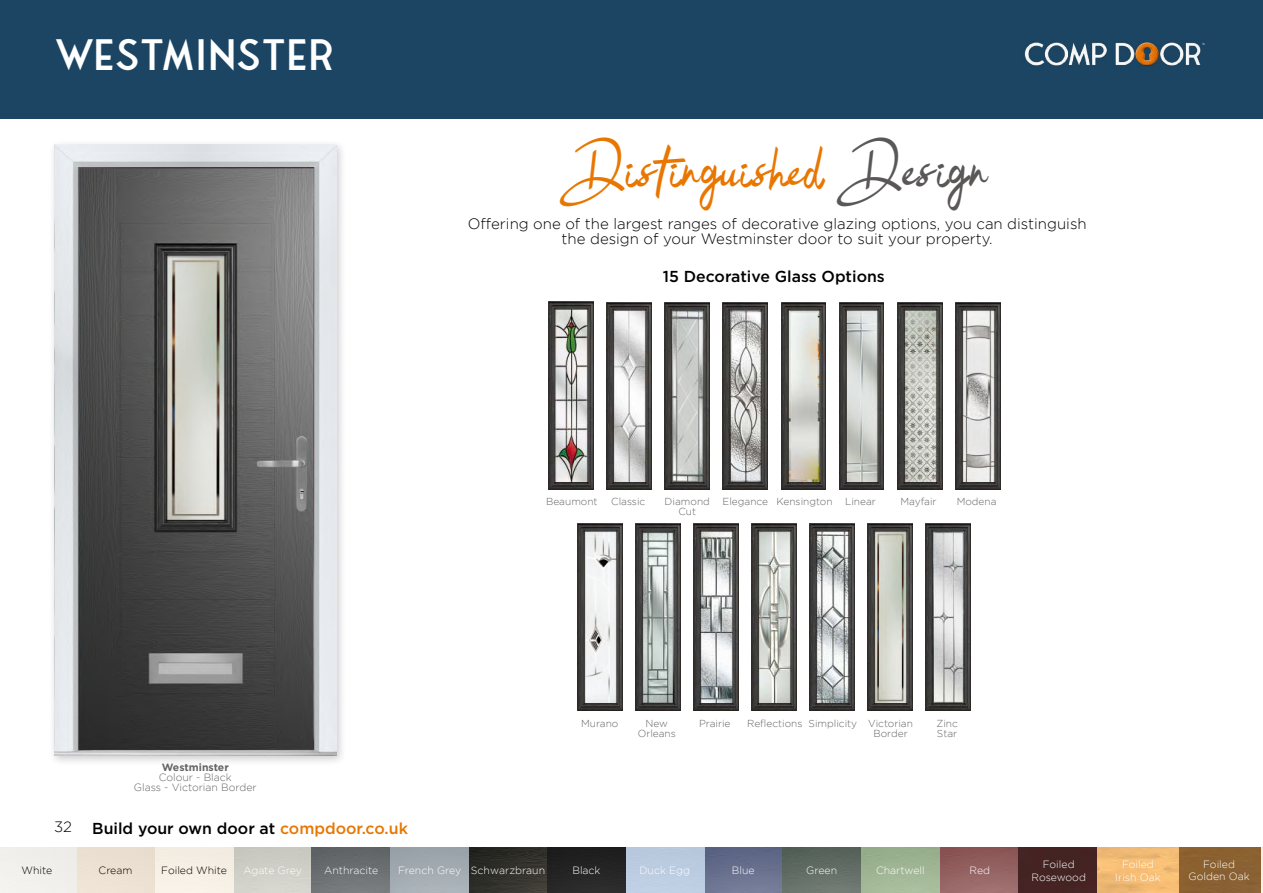
<style>
.page{position:relative;width:1263px;height:893px;background:#fff}
.page>*{position:absolute;margin:0;border:0;box-sizing:border-box;transform-origin:0 0}
.t1{font:300 42px "Fonseca";color:#fff}
.t2{font:40.8px "Bulgatti";letter-spacing:.04em;color:#e87600}
.t3{font:500 15.9px "Gotham";color:#000}
.t4{font:300 15px/15px "Gotham";color:#000;text-align:center}
.t5{font:300 10.5px/12.6px "Gotham";color:#fff;text-align:center}
.t6{font:300 10.5px/10.1px "Gotham";color:#666565;text-align:center}
.t7{font:300 10.5px "Gotham";color:#000}
.t8{font:700 10.5px "Gotham";color:#666565}
.t9{font:300 10.2px/9.8px "Gotham";color:#666565;text-align:center}
.s1{color:#5a5757}
.s2{color:#e87600}
</style>
<div class="page">
<div style="left:0;top:0;width:1263px;height:119px;background:#1b4563"></div>
<img style="left:1024px;top:42px;width:181px;height:24px">
<div style="left:48px;top:139px;width:299px;height:628px;background:#000;opacity:.2"></div>
<img style="left:54px;top:144px;width:283px;height:612px">
<img style="left:549px;top:302px;width:45px;height:187px">
<img style="left:607px;top:302px;width:45px;height:187px">
<img style="left:665px;top:302px;width:45px;height:187px">
<img style="left:723px;top:302px;width:45px;height:187px">
<img style="left:781px;top:302px;width:45px;height:187px">
<img style="left:839px;top:302px;width:45px;height:187px">
<img style="left:897px;top:302px;width:45px;height:187px">
<img style="left:955px;top:302px;width:45px;height:187px">
<img style="left:577px;top:524px;width:45px;height:187px">
<img style="left:635px;top:524px;width:45px;height:187px">
<img style="left:693px;top:524px;width:45px;height:187px">
<img style="left:751px;top:523px;width:45px;height:188px">
<img style="left:809px;top:524px;width:45px;height:187px">
<img style="left:867px;top:524px;width:45px;height:187px">
<img style="left:926px;top:524px;width:44px;height:187px">
<img style="left:0;top:847px;width:1263px;height:46px">
<h1 class="t1" style="left:54px;top:30px;width:282px">WESTMINSTER</h1>
<h2 class="t2" style="left:559px;top:152px;width:429px">Distinguished <span class="s1">Design</span></h2>
<h3 class="t4" style="left:468px;top:216px;width:620px">Offering one of the largest ranges of decorative glazing options, you can distinguish the design of your Westminster door to suit your property.</h3>
<h3 class="t3" style="left:663px;top:266px;width:223px">15 Decorative Glass Options</h3>
<p class="t8" style="left:162px;top:760px;width:68px">Westminster</p>
<p class="t6" style="left:134px;top:772px;width:124px">Colour - Black<br>Glass - Victorian Border</p>
<h3 class="t4" style="left:54px;top:819px;width:19px">32</h3>
<h3 class="t3" style="left:92px;top:817px;width:317px">Build your own door at <span class="s2">compdoor.co.uk</span></h3>
<p class="t9" style="left:546px;top:496px;width:53px">Beaumont</p>
<p class="t9" style="left:611px;top:497px;width:36px">Classic</p>
<p class="t9" style="left:665px;top:497px;width:47px">Diamond<br>Cut</p>
<p class="t9" style="left:723px;top:497px;width:155px">Elegance Kensington Linear</p>
<p class="t9" style="left:900px;top:497px;width:38px">Mayfair</p>
<p class="t9" style="left:957px;top:497px;width:41px">Modena</p>
<p class="t9" style="left:581px;top:718px;width:39px">Murano</p>
<p class="t9" style="left:638px;top:718px;width:40px">New<br>Orleans</p>
<p class="t9" style="left:699px;top:718px;width:33px">Prairie</p>
<p class="t9" style="left:873px;top:718px;width:41px;text-align:left;text-indent:-126px">Reflections Simplicity Victorian<br>Border</p>
<p class="t9" style="left:936px;top:718px;width:23px;text-align:left">Zinc<br>Star</p>
<p class="t5" style="left:969px;top:864px;width:22px">Red</p>
<p class="t5" style="left:1115px;top:858px;width:47px">Foiled<br>Irish Oak</p>
<p class="t5" style="left:1188px;top:858px;width:63px">Foiled<br>Golden Oak</p>
<p class="t7" style="left:22px;top:865px;width:32px">White</p>
<p class="t7" style="left:99px;top:865px;width:35px">Cream</p>
<p class="t7" style="left:161px;top:865px;width:67px">Foiled White</p>
<p class="t5" style="left:243px;top:864px;width:60px">Agate Grey</p>
<p class="t5" style="left:324px;top:864px;width:56px">Anthracite</p>
<p class="t5" style="left:398px;top:864px;width:149px">French Grey Schwarzbraun</p>
<p class="t5" style="left:572px;top:864px;width:30px">Black</p>
<p class="t5" style="left:639px;top:864px;width:52px">Duck Egg</p>
<p class="t5" style="left:732px;top:864px;width:24px">Blue</p>
<p class="t5" style="left:806px;top:864px;width:32px">Green</p>
<p class="t5" style="left:876px;top:864px;width:50px">Chartwell</p>
<p class="t5" style="left:1031px;top:858px;width:56px">Foiled<br>Rosewood</p>
</div>
